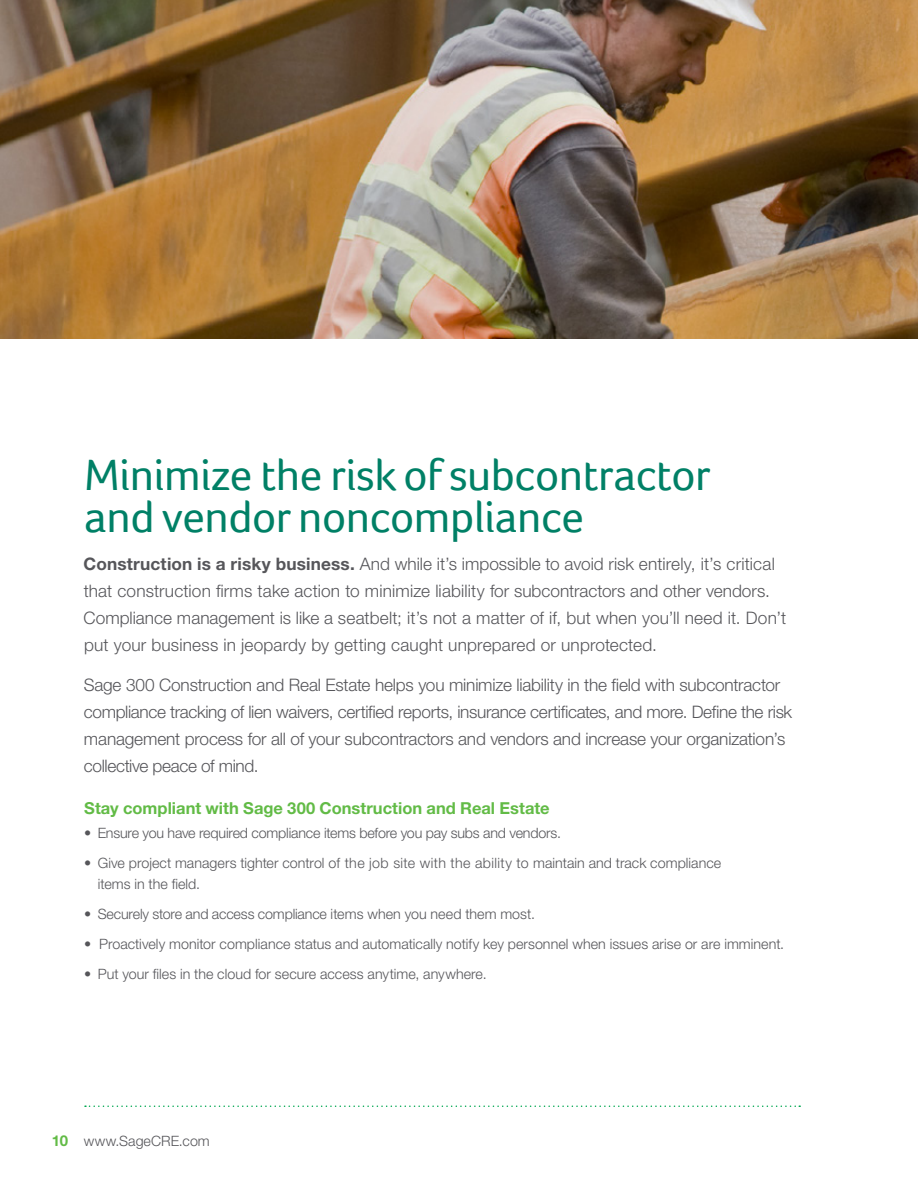
<style>
.page{position:relative;width:918px;height:1188px;background:#fff}
.page>*{position:absolute;margin:0;border:0;box-sizing:border-box;transform-origin:0 0}
.t1{font:45px/42px "Foco";letter-spacing:-.01em;color:#008066}
.t2{font:300 17.25px/27px "Helvetica Neue LT Std";letter-spacing:-.005em;color:#56565a}
.t3{font:700 16.5px "Helvetica Neue";color:#62bb46}
.t4{font:300 14.25px/21px "Helvetica Neue LT Std";color:#56565a}
.s1{font-weight:700}
.s2{font-family:"Helvetica Neue";font-weight:700;font-size:15px;color:#62bb46}
</style>
<div class="page">
<img style="left:0;top:0;width:918px;height:339px">
<svg style="left:85px;top:1106px;width:715px;height:1px"></svg>
<h1 class="t1" style="left:84px;top:454px;width:628px">Minimize the risk of subcontractor and vendor noncompliance</h1>
<p class="t2" style="left:84px;top:550px;width:704px"><span class="s1">Construction is a risky business.</span> And while it’s impossible to avoid risk entirely, it’s critical that construction firms take action to minimize liability for subcontractors and other vendors.<br>Compliance management is like a seatbelt; it’s not a matter of if, but when you’ll need it. Don’t put your business in jeopardy by getting caught unprepared or unprotected.</p>
<p class="t2" style="left:84px;top:671px;width:710px">Sage 300 Construction and Real Estate helps you minimize liability in the field with subcontractor compliance tracking of lien waivers, certified reports, insurance certificates, and more. Define the risk management process for all of your subcontractors and vendors and increase your organization’s collective peace of mind.</p>
<p class="t3" style="left:84px;top:798px;width:467px">Stay compliant with Sage 300 Construction and Real Estate</p>
<p class="t4" style="left:84px;top:822px;width:478px">• Ensure you have required compliance items before you pay subs and vendors.</p>
<p class="t4" style="left:98px;top:852px;width:625px;text-indent:-13px">• Give project managers tighter control of the job site with the ability to maintain and track compliance items in the field.</p>
<p class="t4" style="left:84px;top:903px;width:452px">• Securely store and access compliance items when you need them most.</p>
<p class="t4" style="left:84px;top:933px;width:701px">• Proactively monitor compliance status and automatically notify key personnel when issues arise or are imminent.</p>
<p class="t4" style="left:84px;top:963px;width:404px">• Put your files in the cloud for secure access anytime, anywhere.</p>
<p class="t4" style="left:52px;top:1131px;width:160px"><span class="s2">10</span> www.SageCRE.com</p>
</div>
